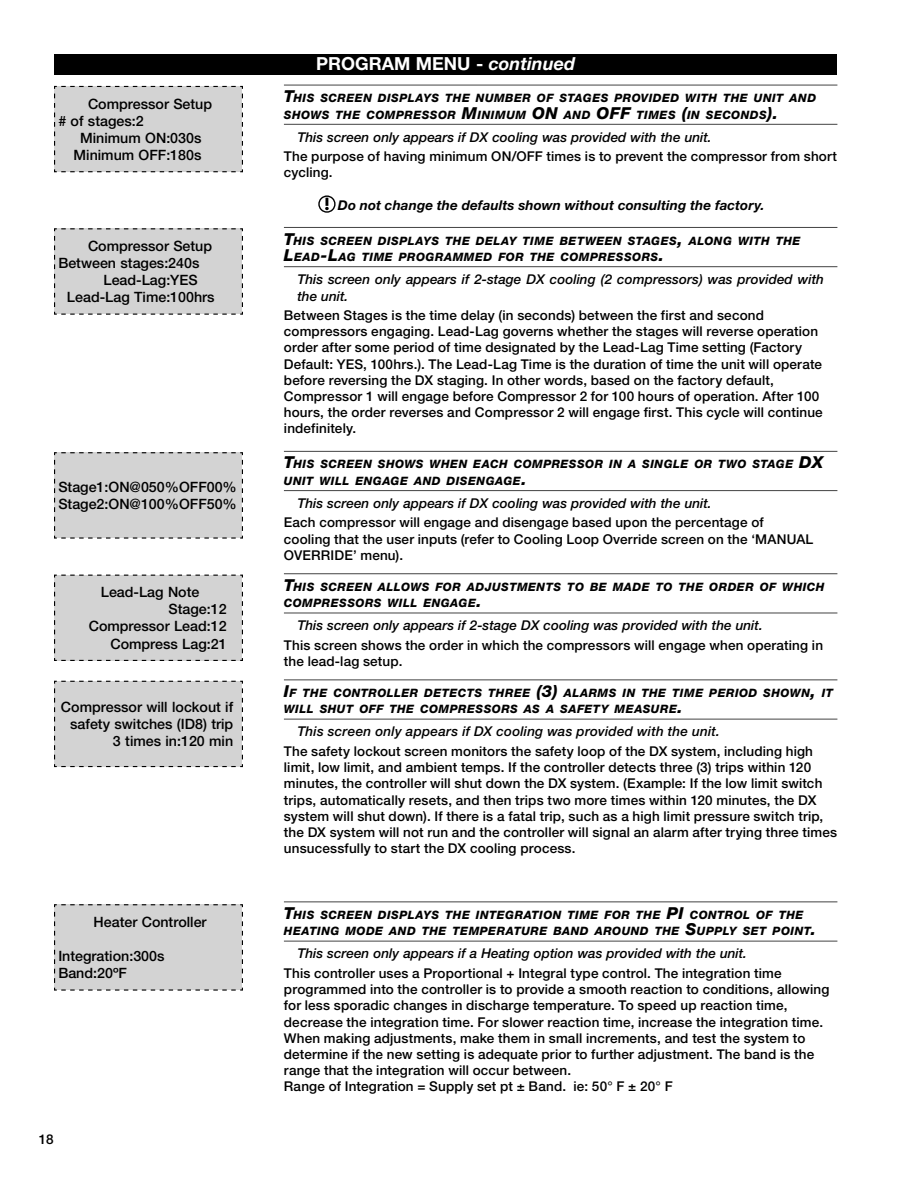
<style>
.page{position:relative;width:918px;height:1188px;background:#fff}
.page>*{position:absolute;margin:0;border:0;box-sizing:border-box;transform-origin:0 0}
.t1{font:700 18px "Helvetica Neue LT Std";color:#fff}
.t2{font:500 14.25px/17.1px "Helvetica Neue LT Std";color:#000}
.t3{font:500 13.5px/16.2px "Helvetica Neue LT Std";letter-spacing:.01em;color:#000}
.t4{font:italic 500 13.5px/16.5px "Helvetica Neue LT Std";color:#000}
.t5{font:italic 700 13.5px "Helvetica Neue LT Std";letter-spacing:.005em;color:#000}
.t6{font:italic 800 11.55px/16.5px "Helvetica Neue LT Std";letter-spacing:.04em;color:#000}
.s1{font-style:italic}
.s2{font-size:16.5px}
</style>
<div class="page">
<div style="left:54px;top:85px;width:189px;height:88px;background:#d3d3d3"></div>
<hr style="left:284px;top:85px;width:553px;height:1px;background:#434343">
<hr style="left:284px;top:124px;width:553px;height:1px;background:#434343">
<div style="left:54px;top:228px;width:189px;height:87px;background:#d3d3d3"></div>
<hr style="left:284px;top:227px;width:553px;height:1px;background:#434343">
<hr style="left:284px;top:266px;width:553px;height:1px;background:#434343">
<div style="left:54px;top:452px;width:189px;height:87px;background:#d3d3d3"></div>
<hr style="left:284px;top:451px;width:553px;height:1px;background:#434343">
<hr style="left:284px;top:490px;width:553px;height:1px;background:#434343">
<div style="left:54px;top:574px;width:189px;height:87px;background:#d3d3d3"></div>
<hr style="left:284px;top:573px;width:553px;height:1px;background:#434343">
<hr style="left:284px;top:613px;width:553px;height:1px;background:#434343">
<div style="left:54px;top:680px;width:189px;height:88px;background:#d3d3d3"></div>
<hr style="left:284px;top:679px;width:553px;height:1px;background:#434343">
<hr style="left:284px;top:719px;width:553px;height:1px;background:#434343">
<div style="left:54px;top:904px;width:189px;height:87px;background:#d3d3d3"></div>
<hr style="left:284px;top:901px;width:553px;height:1px;background:#434343">
<hr style="left:284px;top:941px;width:553px;height:1px;background:#434343">
<div style="left:54px;top:54px;width:783px;height:20px;background:#000"></div>
<svg style="left:318px;top:195px;width:18px;height:18px"></svg>
<p class="t2" style="left:58px;top:96px;width:155px;text-indent:30px">Compressor Setup # of stages:2</p>
<p class="t2" style="left:74px;top:130px;width:129px;text-align:center">Minimum ON:030s<br>Minimum OFF:180s</p>
<p class="t2" style="left:88px;top:238px;width:126px">Compressor Setup</p>
<p class="t2" style="left:58px;top:256px;width:143px">Between stages:240s</p>
<p class="t2" style="left:104px;top:273px;width:96px">Lead-Lag:YES</p>
<p class="t2" style="left:67px;top:290px;width:149px">Lead-Lag Time:100hrs</p>
<p class="t2" style="left:58px;top:479px;width:180px">Stage1:ON@050%OFF00%<br>Stage2:ON@100%OFF50%</p>
<p class="t2" style="left:101px;top:585px;width:100px">Lead-Lag Note</p>
<p class="t2" style="left:169px;top:602px;width:60px">Stage:12</p>
<p class="t2" style="left:89px;top:619px;width:139px">Compressor Lead:12</p>
<p class="t2" style="left:110px;top:636px;width:118px">Compress Lag:21</p>
<p class="t2" style="left:61px;top:699px;width:174px;text-align:right">Compressor will lockout if safety switches (ID8) trip<br>3 times in:120 min</p>
<p class="t2" style="left:94px;top:914px;width:115px">Heater Controller</p>
<p class="t2" style="left:58px;top:949px;width:108px">Integration:300s<br>Band:20ºF</p>
<p class="t3" style="left:39px;top:1132px;width:17px">18</p>
<h1 class="t1" style="left:316px;top:58px;width:261px">PROGRAM MENU - <span class="s1">continued</span></h1>
<p class="t6" style="left:284px;top:91px;width:534px"><span class="s2">T</span>HIS SCREEN DISPLAYS THE NUMBER OF STAGES PROVIDED WITH THE UNIT AND<br>SHOWS THE COMPRESSOR <span class="s2">M</span>INIMUM <span class="s2">ON</span> AND <span class="s2">OFF</span> TIMES <span class="s2">(</span>IN SECONDS<span class="s2">).</span></p>
<p class="t4" style="left:297px;top:130px;width:416px">This screen only appears if DX cooling was provided with the unit.</p>
<p class="t3" style="left:284px;top:149px;width:555px">The purpose of having minimum ON/OFF times is to prevent the compressor from short cycling.</p>
<p class="t5" style="left:338px;top:200px;width:428px">Do not change the defaults shown without consulting the factory.</p>
<p class="t6" style="left:284px;top:233px;width:518px"><span class="s2">T</span>HIS SCREEN DISPLAYS THE DELAY TIME BETWEEN STAGES<span class="s2">,</span> ALONG WITH THE<br><span class="s2">L</span>EAD<span class="s2">-L</span>AG TIME PROGRAMMED FOR THE COMPRESSORS<span class="s2">.</span></p>
<p class="t4" style="left:297px;top:272px;width:528px">This screen only appears if 2-stage DX cooling (2 compressors) was provided with the unit.</p>
<p class="t3" style="left:284px;top:308px;width:540px">Between Stages is the time delay (in seconds) between the first and second compressors engaging. Lead-Lag governs whether the stages will reverse operation order after some period of time designated by the Lead-Lag Time setting (Factory Default: YES, 100hrs.). The Lead-Lag Time is the duration of time the unit will operate before reversing the DX staging. In other words, based on the factory default, Compressor 1 will engage before Compressor 2 for 100 hours of operation. After 100 hours, the order reverses and Compressor 2 will engage first. This cycle will continue indefinitely.</p>
<p class="t6" style="left:284px;top:457px;width:541px"><span class="s2">T</span>HIS SCREEN SHOWS WHEN EACH COMPRESSOR IN A SINGLE OR TWO STAGE <span class="s2">DX<br></span>UNIT WILL ENGAGE AND DISENGAGE<span class="s2">.</span></p>
<p class="t4" style="left:297px;top:496px;width:416px">This screen only appears if DX cooling was provided with the unit.</p>
<p class="t3" style="left:284px;top:516px;width:531px">Each compressor will engage and disengage based upon the percentage of cooling that the user inputs (refer to Cooling Loop Override screen on the ‘MANUAL<br>OVERRIDE’ menu).</p>
<p class="t6" style="left:284px;top:580px;width:542px"><span class="s2">T</span>HIS SCREEN ALLOWS FOR ADJUSTMENTS TO BE MADE TO THE ORDER OF WHICH<br>COMPRESSORS WILL ENGAGE<span class="s2">.</span></p>
<p class="t4" style="left:297px;top:618px;width:467px">This screen only appears if 2-stage DX cooling was provided with the unit.</p>
<p class="t3" style="left:284px;top:638px;width:541px">This screen shows the order in which the compressors will engage when operating in the lead-lag setup.</p>
<p class="t6" style="left:284px;top:686px;width:551px"><span class="s2">I</span>F THE CONTROLLER DETECTS THREE <span class="s2">(3)</span> ALARMS IN THE TIME PERIOD SHOWN<span class="s2">,</span> IT<br>WILL SHUT OFF THE COMPRESSORS AS A SAFETY MEASURE<span class="s2">.</span></p>
<p class="t4" style="left:297px;top:724px;width:424px">This screen only appears if DX cooling was provided with the unit.</p>
<p class="t3" style="left:284px;top:744px;width:555px">The safety lockout screen monitors the safety loop of the DX system, including high limit, low limit, and ambient temps. If the controller detects three (3) trips within 120 minutes, the controller will shut down the DX system. (Example: If the low limit switch trips, automatically resets, and then trips two more times within 120 minutes, the DX system will shut down). If there is a fatal trip, such as a high limit pressure switch trip, the DX system will not run and the controller will signal an alarm after trying three times unsucessfully to start the DX cooling process.</p>
<p class="t6" style="left:284px;top:908px;width:534px"><span class="s2">T</span>HIS SCREEN DISPLAYS THE INTEGRATION TIME FOR THE <span class="s2">PI</span> CONTROL OF THE<br>HEATING MODE AND THE TEMPERATURE BAND AROUND THE <span class="s2">S</span>UPPLY SET POINT<span class="s2">.</span></p>
<p class="t4" style="left:297px;top:946px;width:451px">This screen only appears if a Heating option was provided with the unit.</p>
<p class="t3" style="left:284px;top:966px;width:547px">This controller uses a Proportional + Integral type control. The integration time programmed into the controller is to provide a smooth reaction to conditions, allowing for less sporadic changes in discharge temperature. To speed up reaction time, decrease the integration time. For slower reaction time, increase the integration time.<br>When making adjustments, make them in small increments, and test the system to determine if the new setting is adequate prior to further adjustment. The band is the range that the integration will occur between.<br>Range of Integration = Supply set pt ± Band. ie: 50° F ± 20° F</p>
</div>
